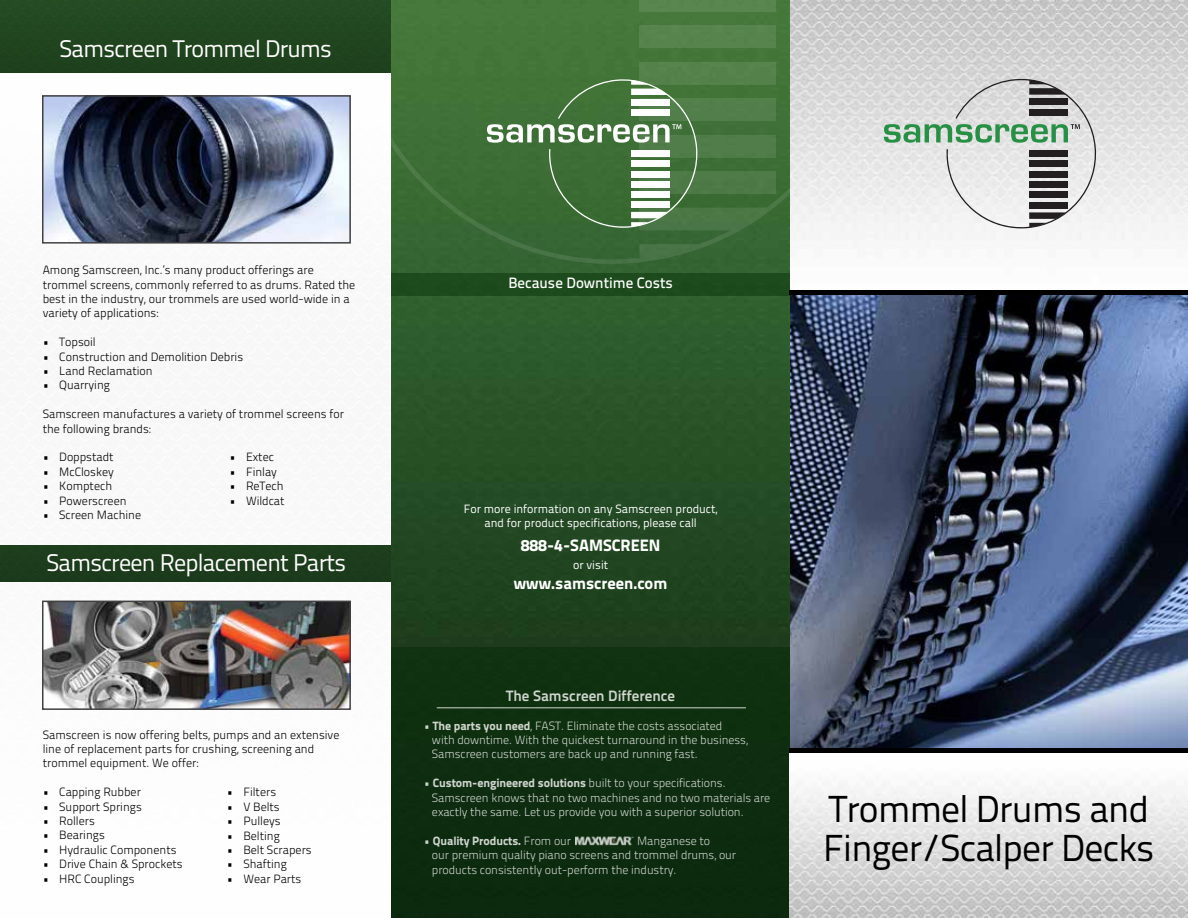
<style>
.page{position:relative;width:1188px;height:918px;background:#fff}
.page>*{position:absolute;margin:0;border:0;box-sizing:border-box;transform-origin:0 0}
.t1{font:37.5px/39px "Titillium Text 22 L";letter-spacing:-.02em;color:#000}
.t2{font:24px "Titillium Text 22 L";letter-spacing:-.03em;color:#fff}
.t3{font:800 16.5px "Titillium Text 22 L";color:#fff}
.t4{font:700 15px "Titillium Text 22 L";color:#fff}
.t5{font:500 15px "Titillium Text 22 L";color:#fff}
.t6{font:300 12px/14.4px "Titillium Text 22 L";color:#000}
.t7{font:300 12px/14.4px "Titillium Text 22 L";letter-spacing:-.005em;color:#fff}
.t8{font:12px/13.5px "Titillium Text 22 L";color:#fff;text-align:center}
.t9{font:800 12px "Titillium Text 22 L";letter-spacing:-.005em;color:#fff}
.s1{font-weight:800}
.s2{font-weight:300}
</style>
<div class="page">
<img style="left:0;top:0;width:392px;height:918px">
<div style="left:0;top:545px;width:392px;height:37px;background:#1d3c1c"></div>
<img style="left:45px;top:98px;width:303px;height:143px">
<div style="left:42px;top:95px;width:309px;height:149px;border:2px solid #414042"></div>
<img style="left:790px;top:295px;width:398px;height:453px">
<img style="left:392px;top:295px;width:398px;height:353px">
<svg style="left:392px;top:0;width:398px;height:273px;background:#3e6f37"></svg>
<div style="left:639px;top:0;width:137px;height:12px;background:#59864f"></div>
<div style="left:639px;top:25px;width:137px;height:23px;background:#57844d"></div>
<div style="left:639px;top:62px;width:137px;height:23px;background:#54814a"></div>
<div style="left:639px;top:135px;width:137px;height:23px;background:#507d4a"></div>
<div style="left:639px;top:171px;width:137px;height:23px;background:#4d7947"></div>
<div style="left:392px;top:648px;width:398px;height:270px;background:#0e2c0f"></div>
<div style="left:392px;top:273px;width:398px;height:22px;background:#1e4b1d"></div>
<img style="left:790px;top:0;width:398px;height:240px">
<img style="left:789px;top:753px;width:399px;height:165px">
<div style="left:790px;top:290px;width:398px;height:5px;background:#000"></div>
<div style="left:790px;top:748px;width:398px;height:5px;background:#000"></div>
<img style="left:45px;top:604px;width:303px;height:103px">
<div style="left:42px;top:601px;width:309px;height:109px;border:2px solid #414042"></div>
<hr style="left:437px;top:707px;width:309px;height:1px;background:#fff">
<img style="left:576px;top:836px;width:58px;height:10px">
<svg style="left:884px;top:79px;width:212px;height:149px"></svg>
<svg style="left:487px;top:79px;width:282px;height:151px"></svg>
<h2 class="t2" style="left:59px;top:31px;width:274px">Samscreen Trommel Drums</h2>
<p class="t6" style="left:43px;top:262px;width:314px">Among Samscreen, Inc.’s many product offerings are trommel screens, commonly referred to as drums. Rated the best in the industry, our trommels are used world-wide in a variety of applications:</p>
<p class="t6" style="left:43px;top:334px;width:54px">• Topsoil</p>
<p class="t6" style="left:43px;top:349px;width:202px">• Construction and Demolition Debris</p>
<p class="t6" style="left:43px;top:363px;width:111px">• Land Reclamation</p>
<p class="t6" style="left:43px;top:377px;width:69px">• Quarrying</p>
<p class="t6" style="left:43px;top:406px;width:303px">Samscreen manufactures a variety of trommel screens for the following brands:</p>
<p class="t6" style="left:43px;top:449px;width:72px">• Doppstadt</p>
<p class="t6" style="left:43px;top:464px;width:73px">• McCloskey</p>
<p class="t6" style="left:43px;top:478px;width:71px">• Komptech</p>
<p class="t6" style="left:43px;top:493px;width:85px">• Powerscreen</p>
<p class="t6" style="left:43px;top:507px;width:100px">• Screen Machine</p>
<h2 class="t2" style="left:47px;top:545px;width:301px">Samscreen Replacement Parts</h2>
<p class="t6" style="left:230px;top:449px;width:46px">• Extec</p>
<p class="t6" style="left:230px;top:464px;width:49px">• Finlay</p>
<p class="t6" style="left:230px;top:478px;width:56px">• ReTech</p>
<p class="t6" style="left:230px;top:493px;width:57px">• Wildcat</p>
<p class="t6" style="left:43px;top:727px;width:298px">Samscreen is now offering belts, pumps and an extensive line of replacement parts for crushing, screening and trommel equipment. We offer:</p>
<p class="t6" style="left:43px;top:784px;width:100px">• Capping Rubber</p>
<p class="t6" style="left:43px;top:799px;width:101px">• Support Springs</p>
<p class="t6" style="left:43px;top:813px;width:54px">• Rollers</p>
<p class="t6" style="left:43px;top:827px;width:64px">• Bearings</p>
<p class="t6" style="left:43px;top:842px;width:135px">• Hydraulic Components</p>
<p class="t6" style="left:43px;top:856px;width:141px">• Drive Chain &amp; Sprockets</p>
<p class="t6" style="left:43px;top:871px;width:93px">• HRC Couplings</p>
<p class="t6" style="left:227px;top:784px;width:51px">• Filters</p>
<p class="t6" style="left:227px;top:799px;width:54px">• V Belts</p>
<p class="t6" style="left:227px;top:813px;width:55px">• Pulleys</p>
<p class="t6" style="left:227px;top:828px;width:54px">• Belting</p>
<p class="t6" style="left:227px;top:842px;width:86px">• Belt Scrapers</p>
<p class="t6" style="left:227px;top:856px;width:62px">• Shafting</p>
<p class="t6" style="left:227px;top:871px;width:76px">• Wear Parts</p>
<p class="t5" style="left:508px;top:272px;width:166px">Because Downtime Costs</p>
<p class="t8" style="left:464px;top:502px;width:255px">For more information on any Samscreen product, and for product specifications, please call</p>
<h3 class="t3" style="left:521px;top:532px;width:141px">888-4-SAMSCREEN</h3>
<p class="t8" style="left:573px;top:557px;width:37px">or visit</p>
<h3 class="t3" style="left:514px;top:570px;width:155px">www.samscreen.com</h3>
<p class="t4" style="left:506px;top:684px;width:170px">The Samscreen Difference</p>
<p class="t7" style="left:432px;top:718px;width:318px;text-indent:-8px"><span class="s1">• The parts you need</span>, FAST. Eliminate the costs associated with downtime. With the quickest turnaround in the business,<br>Samscreen customers are back up and running fast.</p>
<p class="t7" style="left:432px;top:775px;width:340px;text-indent:-8px"><span class="s1">• Custom-engineered solutions</span> built to your specifications.<br>Samscreen knows that no two machines and no two materials are exactly the same. Let us provide you with a superior solution.</p>
<p class="t9" style="left:424px;top:831px;width:149px">• Quality Products. <span class="s2">From our</span></p>
<p class="t7" style="left:432px;top:833px;width:306px;text-indent:205px">Manganese to<br>our premium quality piano screens and trommel drums, our products consistently out-perform the industry.</p>
<h1 class="t1" style="left:823px;top:788px;width:333px">Trommel Drums and<br>Finger/Scalper Decks</h1>
</div>
